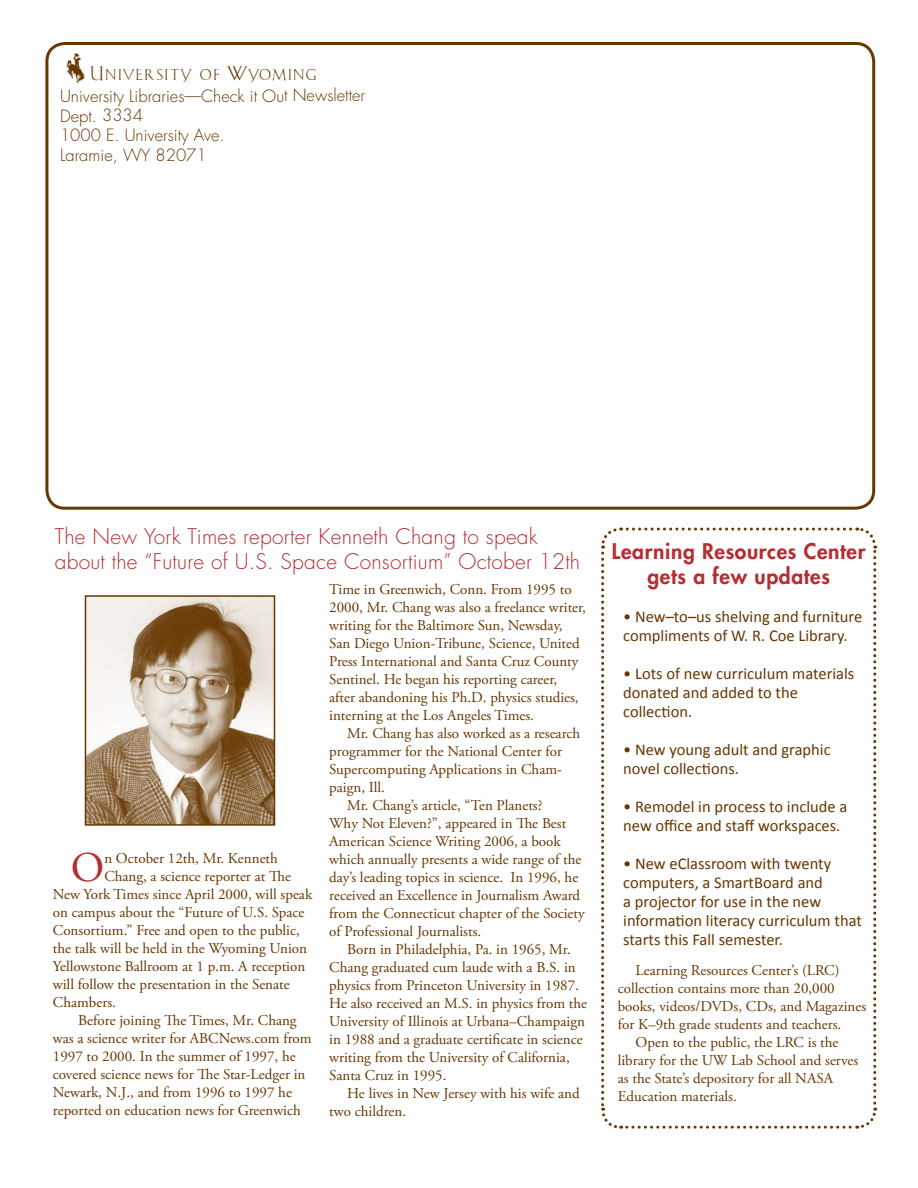
<style>
.page{position:relative;width:918px;height:1188px;background:#fff}
.page>*{position:absolute;margin:0;border:0;box-sizing:border-box;transform-origin:0 0}
.t1{font:42.15px "Adobe Garamond Pro";color:#b42e34}
.t2{font:300 21px/25.2px "Futura";letter-spacing:.01em;color:#b42e34}
.t3{font:800 21px/25.2px "Futura";letter-spacing:.03em;color:#b42e34;text-align:center}
.t4{font:16.5px/18.9px "Calibri";color:#663700}
.t5{font:300 16.5px/19.8px "Futura";color:#663700}
.t6{font:16.5px "Bauer Text Initials";letter-spacing:.11em;color:#663700}
.t7{font:15px/18px "Adobe Garamond Pro";color:#663700}
</style>
<div class="page">
<img style="left:66px;top:53px;width:19px;height:31px">
<img style="left:88px;top:598px;width:184px;height:225px">
<div style="left:85px;top:595px;width:190px;height:231px;border:2px solid #663700"></div>
<svg style="left:601px;top:527px;width:277px;height:602px"></svg>
<div style="left:45px;top:42px;width:830px;height:468px;border:3px solid #663700;border-radius:18px"></div>
<p class="t6" style="left:90px;top:63px;width:227px">University of Wyoming</p>
<p class="t5" style="left:60px;top:86px;width:307px">University Libraries—Check it Out Newsletter<br>Dept. 3334<br>1000 E. University Ave.<br>Laramie, WY 82071</p>
<h2 class="t2" style="left:55px;top:524px;width:527px">The New York Times reporter Kenneth Chang to speak about the “Future of U.S. Space Consortium” October 12th</h2>
<p class="t7" style="left:329px;top:581px;width:258px">Time in Greenwich, Conn. From 1995 to 2000, Mr. Chang was also a freelance writer, writing for the Baltimore Sun, Newsday, San Diego Union-Tribune, Science, United Press International and Santa Cruz County Sentinel. He began his reporting career, after abandoning his Ph.D. physics studies, interning at the Los Angeles Times.</p>
<p class="t7" style="left:347px;top:725px;width:235px">Mr. Chang has also worked as a research</p>
<p class="t7" style="left:329px;top:743px;width:234px">programmer for the National Center for</p>
<p class="t7" style="left:329px;top:761px;width:234px">Supercomputing Applications in Cham-</p>
<p class="t7" style="left:329px;top:779px;width:57px">paign, Ill.</p>
<p class="t7" style="left:347px;top:797px;width:197px">Mr. Chang’s article, “Ten Planets?</p>
<p class="t7" style="left:329px;top:815px;width:239px">Why Not Eleven?”, appeared in The Best</p>
<p class="t7" style="left:329px;top:833px;width:233px">American Science Writing 2006, a book</p>
<p class="t7" style="left:329px;top:851px;width:254px">which annually presents a wide range of the</p>
<p class="t7" style="left:329px;top:869px;width:251px">day’s leading topics in science. In 1996, he</p>
<p class="t7" style="left:329px;top:887px;width:252px">received an Excellence in Journalism Award</p>
<p class="t7" style="left:329px;top:905px;width:257px">from the Connecticut chapter of the Society</p>
<p class="t7" style="left:329px;top:923px;width:154px">of Professional Journalists.</p>
<p class="t7" style="left:347px;top:941px;width:225px">Born in Philadelphia, Pa. in 1965, Mr.</p>
<p class="t7" style="left:329px;top:959px;width:248px">Chang graduated cum laude with a B.S. in</p>
<p class="t7" style="left:329px;top:977px;width:251px">physics from Princeton University in 1987.</p>
<p class="t7" style="left:329px;top:995px;width:259px">He also received an M.S. in physics from the</p>
<p class="t7" style="left:329px;top:1013px;width:257px">University of Illinois at Urbana–Champaign</p>
<p class="t7" style="left:329px;top:1031px;width:255px">in 1988 and a graduate certificate in science</p>
<p class="t7" style="left:329px;top:1049px;width:242px">writing from the University of California,</p>
<p class="t7" style="left:329px;top:1067px;width:119px">Santa Cruz in 1995.</p>
<p class="t7" style="left:347px;top:1085px;width:234px">He lives in New Jersey with his wife and</p>
<p class="t7" style="left:329px;top:1103px;width:78px">two children.</p>
<h1 class="t1" style="left:71px;top:842px;width:35px">O</h1>
<p class="t7" style="left:104px;top:850px;width:175px">n October 12th, Mr. Kenneth</p>
<p class="t7" style="left:104px;top:868px;width:188px">Chang, a science reporter at The</p>
<p class="t7" style="left:53px;top:886px;width:261px">New York Times since April 2000, will speak</p>
<p class="t7" style="left:53px;top:904px;width:253px">on campus about the “Future of U.S. Space</p>
<p class="t7" style="left:53px;top:922px;width:248px">Consortium.” Free and open to the public,</p>
<p class="t7" style="left:53px;top:940px;width:256px">the talk will be held in the Wyoming Union</p>
<p class="t7" style="left:53px;top:958px;width:254px">Yellowstone Ballroom at 1 p.m. A reception</p>
<p class="t7" style="left:53px;top:976px;width:238px">will follow the presentation in the Senate</p>
<p class="t7" style="left:53px;top:994px;width:65px">Chambers.</p>
<p class="t7" style="left:78px;top:1012px;width:220px">Before joining The Times, Mr. Chang</p>
<p class="t7" style="left:53px;top:1030px;width:260px">was a science writer for ABCNews.com from</p>
<p class="t7" style="left:53px;top:1048px;width:244px">1997 to 2000. In the summer of 1997, he</p>
<p class="t7" style="left:53px;top:1066px;width:254px">covered science news for The Star-Ledger in</p>
<p class="t7" style="left:53px;top:1084px;width:241px">Newark, N.J., and from 1996 to 1997 he</p>
<p class="t7" style="left:53px;top:1102px;width:249px">reported on education news for Greenwich</p>
<h2 class="t3" style="left:612px;top:538px;width:255px">Learning Resources Center gets a few updates</h2>
<p class="t4" style="left:623px;top:606px;width:241px">• New–to–us shelving and furniture compliments of W. R. Coe Library.</p>
<p class="t4" style="left:623px;top:663px;width:233px">• Lots of new curriculum materials donated and added to the collection.</p>
<p class="t4" style="left:623px;top:739px;width:209px">• New young adult and graphic novel collections.</p>
<p class="t4" style="left:623px;top:796px;width:226px">• Remodel in process to include a new office and staff workspaces.</p>
<p class="t4" style="left:623px;top:853px;width:240px">• New eClassroom with twenty computers, a SmartBoard and<br>a projector for use in the new information literacy curriculum that starts this Fall semester.</p>
<p class="t7" style="left:636px;top:962px;width:205px">Learning Resources Center’s (LRC)</p>
<p class="t7" style="left:618px;top:980px;width:219px">collection contains more than 20,000</p>
<p class="t7" style="left:618px;top:998px;width:250px">books, videos/DVDs, CDs, and Magazines</p>
<p class="t7" style="left:618px;top:1016px;width:225px">for K–9th grade students and teachers.</p>
<p class="t7" style="left:636px;top:1034px;width:204px">Open to the public, the LRC is the</p>
<p class="t7" style="left:618px;top:1052px;width:242px">library for the UW Lab School and serves</p>
<p class="t7" style="left:618px;top:1070px;width:217px">as the State’s depository for all NASA</p>
<p class="t7" style="left:618px;top:1088px;width:121px">Education materials.</p>
</div>
